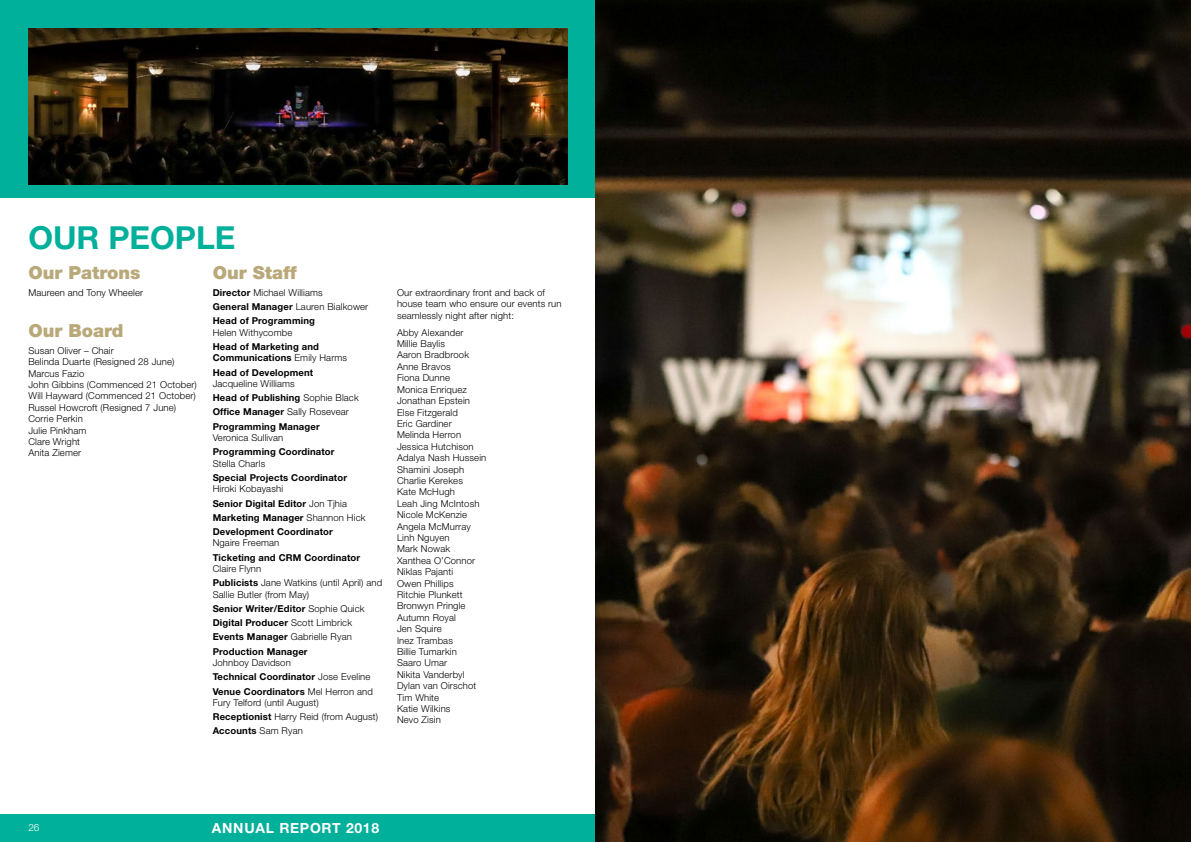
<style>
.page{position:relative;width:1191px;height:842px;background:#fff}
.page>*{position:absolute;margin:0;border:0;box-sizing:border-box;transform-origin:0 0}
.t1{font:700 31.8px "Helvetica Neue LT Std";color:#00b09a}
.t2{font:900 18px "Helvetica Neue LT Std";color:#b9a879}
.t3{font:700 14px "Helvetica Neue LT Std";letter-spacing:.05em;color:#fff}
.t4{font:300 10px "Helvetica Neue LT Std";color:#fff}
.t5{font:300 9.5px/11.4px "Helvetica Neue LT Std";letter-spacing:.015em;color:#000}
.t6{font:700 9.5px/14.2px "Helvetica Neue LT Std";letter-spacing:.015em;color:#000}
.s1{font-weight:300}
.s2{font-weight:700}
</style>
<div class="page">
<div style="left:0;top:0;width:595px;height:198px;background:#00b09a"></div>
<div style="left:0;top:814px;width:595px;height:28px;background:#00b09a"></div>
<img style="left:595px;top:0;width:596px;height:842px">
<img style="left:28px;top:28px;width:539px;height:156px">
<h1 class="t1" style="left:28px;top:218px;width:209px">OUR PEOPLE</h1>
<h2 class="t2" style="left:28px;top:262px;width:113px">Our Patrons</h2>
<p class="t5" style="left:28px;top:287px;width:116px">Maureen and Tony Wheeler</p>
<h2 class="t2" style="left:28px;top:319px;width:97px">Our Board</h2>
<p class="t5" style="left:28px;top:344px;width:170px">Susan Oliver – Chair<br>Belinda Duarte (Resigned 28 June)<br>Marcus Fazio<br>John Gibbins (Commenced 21 October)<br>Will Hayward (Commenced 21 October)<br>Russel Howcroft (Resigned 7 June)<br>Corrie Perkin<br>Julie Pinkham<br>Clare Wright<br>Anita Ziemer</p>
<h2 class="t2" style="left:213px;top:262px;width:86px">Our Staff</h2>
<p class="t6" style="left:213px;top:285px;width:157px">Director <span class="s1">Michael Williams<br></span>General Manager <span class="s1">Lauren Bialkower<br></span>Head of Programming</p>
<p class="t5" style="left:213px;top:326px;width:81px">Helen Withycombe</p>
<p class="t6" style="left:213px;top:341px;width:136px;line-height:11.4px">Head of Marketing and<br>Communications <span class="s1">Emily Harms</span></p>
<p class="t6" style="left:213px;top:365px;width:102px">Head of Development</p>
<p class="t6" style="left:213px;top:376px;width:148px"><span class="s1">Jacqueline Williams<br></span>Head of Publishing <span class="s1">Sophie Black<br></span>Office Manager <span class="s1">Sally Rosevear<br></span>Programming Manager</p>
<p class="t5" style="left:213px;top:432px;width:72px">Veronica Sullivan</p>
<p class="t6" style="left:213px;top:445px;width:123px">Programming Coordinator</p>
<p class="t5" style="left:213px;top:457px;width:54px">Stella Charls</p>
<p class="t6" style="left:213px;top:470px;width:136px">Special Projects Coordinator</p>
<p class="t6" style="left:213px;top:482px;width:154px"><span class="s1">Hiroki Kobayashi<br></span>Senior Digital Editor <span class="s1">Jon Tjhia<br></span>Marketing Manager <span class="s1">Shannon Hick<br></span>Development Coordinator</p>
<p class="t5" style="left:213px;top:537px;width:68px">Ngaire Freeman</p>
<p class="t6" style="left:213px;top:550px;width:149px">Ticketing and CRM Coordinator</p>
<p class="t5" style="left:213px;top:561px;width:171px;line-height:14.2px">Claire Flynn<br><span class="s2">Publicists</span> Jane Watkins (until April) and</p>
<p class="t6" style="left:213px;top:587px;width:153px"><span class="s1">Sallie Butler (from May)<br></span>Senior Writer/Editor <span class="s1">Sophie Quick<br></span>Digital Producer <span class="s1">Scott Limbrick<br></span>Events Manager <span class="s1">Gabrielle Ryan<br></span>Production Manager</p>
<p class="t5" style="left:213px;top:655px;width:162px;line-height:14.2px">Johnboy Davidson<br><span class="s2">Technical Coordinator</span> Jose Eveline<br><span class="s2">Venue Coordinators</span> Mel Herron and</p>
<p class="t5" style="left:213px;top:695px;width:167px;line-height:14.2px">Fury Telford (until August)<br><span class="s2">Receptionist</span> Harry Reid (from August)<br><span class="s2">Accounts</span> Sam Ryan</p>
<p class="t5" style="left:397px;top:287px;width:166px">Our extraordinary front and back of house team who ensure our events run seamlessly night after night:</p>
<p class="t5" style="left:397px;top:326px;width:91px">Abby Alexander<br>Millie Baylis<br>Aaron Bradbrook<br>Anne Bravos<br>Fiona Dunne<br>Monica Enriquez<br>Jonathan Epstein<br>Else Fitzgerald<br>Eric Gardiner<br>Melinda Herron<br>Jessica Hutchison<br>Adalya Nash Hussein<br>Shamini Joseph<br>Charlie Kerekes<br>Kate McHugh<br>Leah Jing McIntosh<br>Nicole McKenzie<br>Angela McMurray<br>Linh Nguyen<br>Mark Nowak<br>Xanthea O’Connor<br>Niklas Pajanti<br>Owen Phillips<br>Ritchie Plunkett<br>Bronwyn Pringle<br>Autumn Royal<br>Jen Squire<br>Inez Trambas<br>Billie Tumarkin<br>Saaro Umar<br>Nikita Vanderbyl<br>Dylan van Oirschot<br>Tim White<br>Katie Wilkins<br>Nevo Zisin</p>
<p class="t4" style="left:28px;top:822px;width:13px">26</p>
<h3 class="t3" style="left:212px;top:819px;width:169px">ANNUAL REPORT 2018</h3>
</div>
